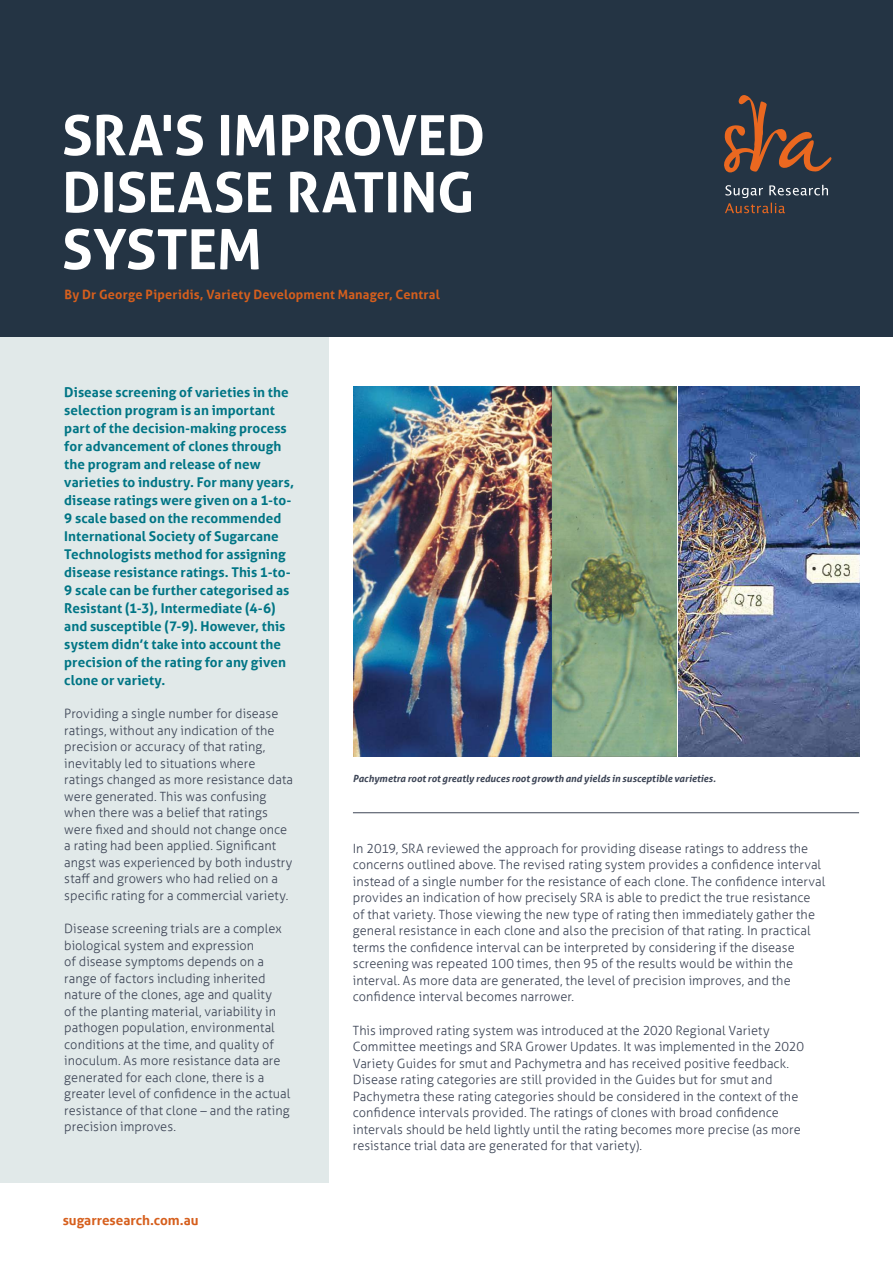
<style>
.page{position:relative;width:893px;height:1263px;background:#fff}
.page>*{position:absolute;margin:0;border:0;box-sizing:border-box;transform-origin:0 0}
.t1{font:700 55.5px/57px "Aller";color:#fff}
.t2{font:700 13.5px/18px "Aller";letter-spacing:.005em;color:#007585}
.t3{font:700 13.5px "Aller";color:#d65f1d}
.t4{font:300 12.75px/16.5px "Aller";letter-spacing:.005em;color:#3d4556}
.t5{font:700 12.75px "Aller";letter-spacing:.015em;color:#d65f1d}
.t6{font:italic 700 9.75px "Aller";color:#3d4556}
</style>
<div class="page">
<div style="left:0;top:238px;width:328px;height:944px;background:#e1e9e9"></div>
<img style="left:678px;top:387px;width:181px;height:369px">
<svg style="left:553px;top:387px;width:124px;height:369px;background:#85a27e"></svg>
<img style="left:353px;top:387px;width:198px;height:369px">
<div style="left:0;top:0;width:893px;height:337px;background:#243444"></div>
<svg style="left:724px;top:95px;width:107px;height:78px"></svg>
<svg style="left:725px;top:185px;width:103px;height:28px"></svg>
<hr style="left:353px;top:812px;width:506px;height:1px;background:#3d4556">
<h1 class="t1" style="left:62px;top:107px;width:425px">SRA'S IMPROVED<br>DISEASE RATING<br>SYSTEM</h1>
<p class="t5" style="left:64px;top:286px;width:377px">By Dr George Piperidis, Variety Development Manager, Central</p>
<p class="t2" style="left:64px;top:383px;width:231px">Disease screening of varieties in the selection program is an important part of the decision-making process for advancement of clones through the program and release of new varieties to industry. For many years, disease ratings were given on a 1-to-9 scale based on the recommended International Society of Sugarcane Technologists method for assigning disease resistance ratings. This 1-to-9 scale can be further categorised as Resistant (1-3), Intermediate (4-6) and susceptible (7-9). However, this system didn’t take into account the precision of the rating for any given clone or variety.</p>
<p class="t4" style="left:64px;top:706px;width:230px">Providing a single number for disease ratings, without any indication of the precision or accuracy of that rating, inevitably led to situations where ratings changed as more resistance data were generated. This was confusing when there was a belief that ratings were fixed and should not change once a rating had been applied. Significant angst was experienced by both industry staff and growers who had relied on a specific rating for a commercial variety.</p>
<p class="t4" style="left:64px;top:921px;width:228px">Disease screening trials are a complex biological system and expression<br>of disease symptoms depends on a range of factors including inherited nature of the clones, age and quality<br>of the planting material, variability in pathogen population, environmental conditions at the time, and quality of inoculum. As more resistance data are generated for each clone, there is a greater level of confidence in the actual resistance of that clone – and the rating precision improves.</p>
<p class="t3" style="left:63px;top:1212px;width:137px">sugarresearch.com.au</p>
<p class="t6" style="left:353px;top:773px;width:364px">Pachymetra root rot greatly reduces root growth and yields in susceptible varieties.</p>
<p class="t4" style="left:353px;top:840px;width:474px">In 2019, SRA reviewed the approach for providing disease ratings to address the concerns outlined above. The revised rating system provides a confidence interval instead of a single number for the resistance of each clone. The confidence interval provides an indication of how precisely SRA is able to predict the true resistance of that variety. Those viewing the new type of rating then immediately gather the general resistance in each clone and also the precision of that rating. In practical terms the confidence interval can be interpreted by considering if the disease screening was repeated 100 times, then 95 of the results would be within the interval. As more data are generated, the level of precision improves, and the confidence interval becomes narrower.</p>
<p class="t4" style="left:353px;top:1022px;width:453px">This improved rating system was introduced at the 2020 Regional Variety Committee meetings and SRA Grower Updates. It was implemented in the 2020<br>Variety Guides for smut and Pachymetra and has received positive feedback.<br>Disease rating categories are still provided in the Guides but for smut and Pachymetra these rating categories should be considered in the context of the confidence intervals provided. The ratings of clones with broad confidence intervals should be held lightly until the rating becomes more precise (as more resistance trial data are generated for that variety).</p>
</div>
